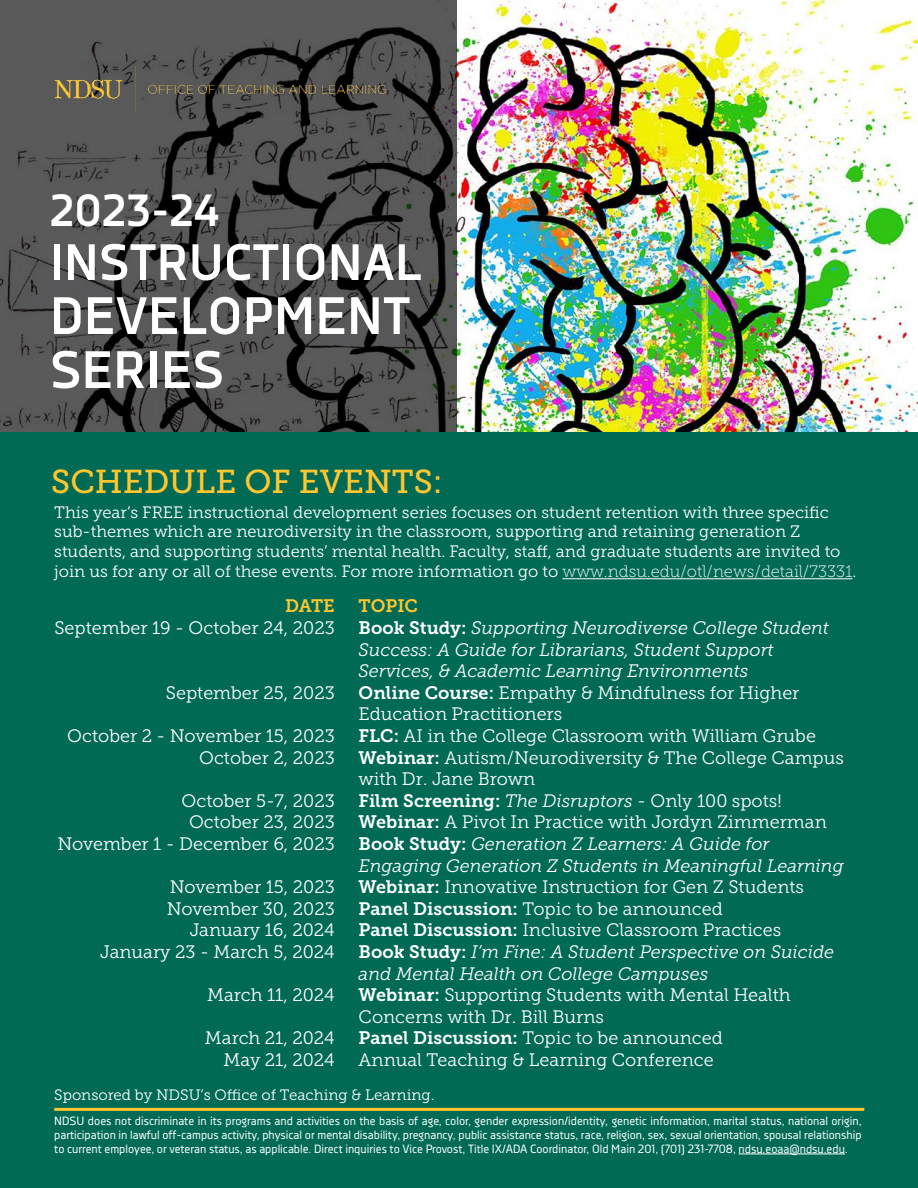
<style>
.page{position:relative;width:918px;height:1188px;background:#006a55}
.page>*{position:absolute;margin:0;border:0;box-sizing:border-box;transform-origin:0 0}
.H1_-_Header{font:700 52.5px "Decima Nova";color:#fff}
.H1_-_Header-2{font:700 51px "Decima Nova";color:#fff}
.H1_-_Header-3{font:700 45px "Decima Nova";color:#fff}
.H1_-_Header_Yellow{font:33px "Museo Slab 500";color:#ffc62f}
.P_-_Topic{font:18px/21.6px "Museo Slab 300";color:#fff}
.P_-_Topic-2{font:italic 18px/21.6px "Museo Slab 300";color:#fff}
.P_-_Date{font:18px "Museo Slab 300";color:#fff}
.P_-_Topic-3{font:18px "Museo Slab 700";color:#fff}
.H2_-_Topic{font:18px "Museo Slab 700";letter-spacing:-.005em;color:#ffc62f}
.H2_-_Date{font:18px "Museo Slab 700";color:#ffc62f}
.P_-_Paragraph{font:16.5px/19.8px "Museo Slab 300";color:#fff}
.P_-_Paragraph-2{font:15px "Museo Slab 300";color:#fff}
.P_-_Non-Discrim_Stmt{font:12px/13.8px "Decima Nova";color:#fff;text-align:justify}
.s1{font-family:"Museo Slab 100"}
.s2{font-family:"Museo Slab 700";font-style:normal}
.s3{font-family:"Museo Slab 700"}
.s4{font-family:"Museo Slab 300";font-style:italic}
.s5{font-family:"Museo Slab 300"}
</style>
<div class="page">
<img style="left:457px;top:0;width:461px;height:432px">
<svg style="left:0;top:0;width:457px;height:432px;background:#4a4a4a"></svg>
<img style="left:42px;top:62px;width:353px;height:55px">
<hr style="left:562px;top:578px;width:290px;height:1px;background:#fff">
<hr style="left:54px;top:1108px;width:810px;height:3px;background:#ffc62f">
<hr style="left:739px;top:1154px;width:106px;height:1px;background:#fff">
<h1 class="H1_-_Header-3" style="left:50px;top:185px;width:171px">2023-24</h1>
<h1 class="H1_-_Header-2" style="left:50px;top:233px;width:373px">INSTRUCTIONAL</h1>
<h1 class="H1_-_Header" style="left:50px;top:286px;width:362px">DEVELOPMENT</h1>
<h1 class="H1_-_Header" style="left:50px;top:340px;width:176px">SERIES</h1>
<h1 class="H1_-_Header_Yellow" style="left:51px;top:463px;width:393px">SCHEDULE OF EVENTS:</h1>
<p class="P_-_Paragraph" style="left:54px;top:502px;width:804px">This year’s FREE instructional development series focuses on student retention with three specific sub-themes which are neurodiversity in the classroom, supporting and retaining generation Z students, and supporting students’ mental health. Faculty, staff, and graduate students are invited to join us for any or all of these events. For more information go to <span class="s1">www.ndsu.edu/otl/news/detail/73331</span>.</p>
<h2 class="H2_-_Topic" style="left:359px;top:596px;width:61px">TOPIC</h2>
<p class="P_-_Topic-2" style="left:359px;top:617px;width:472px"><span class="s2">Book Study:</span> Supporting Neurodiverse College Student<br>Success: A Guide for Librarians, Student Support<br>Services, &amp; Academic Learning Environments</p>
<p class="P_-_Topic" style="left:359px;top:682px;width:442px"><span class="s3">Online Course:</span> Empathy &amp; Mindfulness for Higher<br>Education Practitioners</p>
<p class="P_-_Topic" style="left:359px;top:725px;width:459px"><span class="s3">FLC:</span> AI in the College Classroom with William Grube</p>
<p class="P_-_Topic" style="left:359px;top:747px;width:487px"><span class="s3">Webinar:</span> Autism/Neurodiversity &amp; The College Campus with Dr. Jane Brown</p>
<p class="P_-_Topic-3" style="left:359px;top:790px;width:424px">Film Screening: <span class="s4">The Disruptors</span> <span class="s5">- Only 100 spots!</span></p>
<p class="P_-_Topic" style="left:359px;top:811px;width:470px"><span class="s3">Webinar:</span> A Pivot In Practice with Jordyn Zimmerman</p>
<p class="P_-_Topic-2" style="left:359px;top:833px;width:487px"><span class="s2">Book Study:</span> Generation Z Learners: A Guide for<br>Engaging Generation Z Students in Meaningful Learning</p>
<p class="P_-_Topic" style="left:359px;top:876px;width:447px"><span class="s3">Webinar:</span> Innovative Instruction for Gen Z Students</p>
<p class="P_-_Topic" style="left:359px;top:898px;width:366px"><span class="s3">Panel Discussion:</span> Topic to be announced</p>
<p class="P_-_Topic" style="left:359px;top:919px;width:424px"><span class="s3">Panel Discussion:</span> Inclusive Classroom Practices</p>
<p class="P_-_Topic-2" style="left:359px;top:941px;width:477px"><span class="s2">Book Study:</span> I’m Fine: A Student Perspective on Suicide and Mental Health on College Campuses</p>
<p class="P_-_Topic" style="left:359px;top:984px;width:434px"><span class="s3">Webinar:</span> Supporting Students with Mental Health<br>Concerns with Dr. Bill Burns</p>
<p class="P_-_Topic" style="left:359px;top:1027px;width:366px"><span class="s3">Panel Discussion:</span> Topic to be announced</p>
<p class="P_-_Topic" style="left:359px;top:1049px;width:357px">Annual Teaching &amp; Learning Conference</p>
<h2 class="H2_-_Date" style="left:285px;top:596px;width:51px">DATE</h2>
<p class="P_-_Date" style="left:54px;top:618px;width:282px">September 19 - October 24, 2023</p>
<p class="P_-_Date" style="left:166px;top:683px;width:170px">September 25, 2023</p>
<p class="P_-_Date" style="left:67px;top:726px;width:269px">October 2 - November 15, 2023</p>
<p class="P_-_Date" style="left:199px;top:747px;width:137px">October 2, 2023</p>
<p class="P_-_Date" style="left:182px;top:791px;width:155px">October 5-7, 2023</p>
<p class="P_-_Date" style="left:189px;top:812px;width:147px">October 23, 2023</p>
<p class="P_-_Date" style="left:57px;top:834px;width:279px">November 1 - December 6, 2023</p>
<p class="P_-_Date" style="left:170px;top:877px;width:166px">November 15, 2023</p>
<p class="P_-_Date" style="left:167px;top:899px;width:169px">November 30, 2023</p>
<p class="P_-_Date" style="left:190px;top:920px;width:146px">January 16, 2024</p>
<p class="P_-_Date" style="left:100px;top:942px;width:236px">January 23 - March 5, 2024</p>
<p class="P_-_Date" style="left:207px;top:985px;width:129px">March 11, 2024</p>
<p class="P_-_Date" style="left:205px;top:1028px;width:131px">March 21, 2024</p>
<p class="P_-_Date" style="left:224px;top:1050px;width:113px">May 21, 2024</p>
<p class="P_-_Paragraph-2" style="left:54px;top:1086px;width:382px">Sponsored by NDSU’s Office of Teaching &amp; Learning.</p>
<p class="P_-_Non-Discrim_Stmt" style="left:54px;top:1114px;width:809px">NDSU does not discriminate in its programs and activities on the basis of age, color, gender expression/identity, genetic information, marital status, national origin, participation in lawful off-campus activity, physical or mental disability, pregnancy, public assistance status, race, religion, sex, sexual orientation, spousal relationship to current employee, or veteran status, as applicable. Direct inquiries to Vice Provost, Title IX/ADA Coordinator, Old Main 201, (701) 231-7708, ndsu.eoaa@ndsu.edu.</p>
</div>
